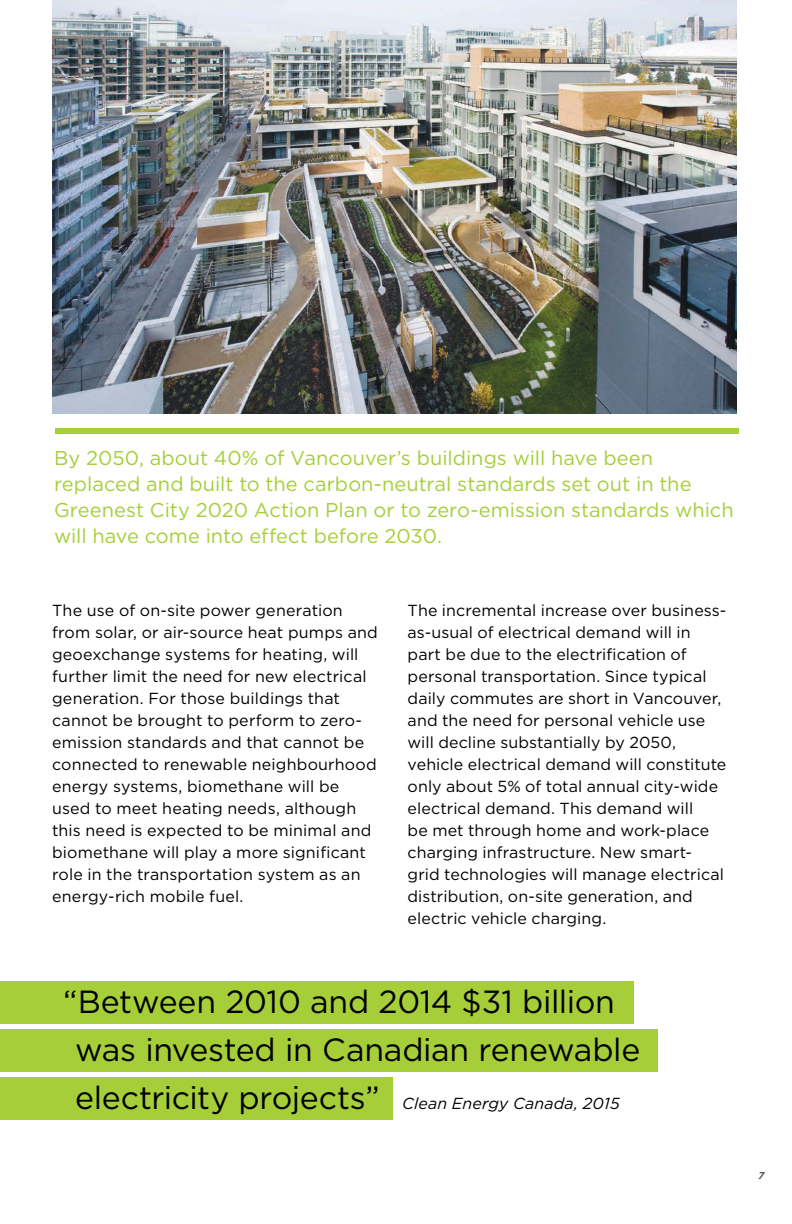
<style>
.page{position:relative;width:792px;height:1224px;background:#fff}
.page>*{position:absolute;margin:0;border:0;box-sizing:border-box;transform-origin:0 0}
.pullquote{font:32px/48px "Gotham HTF";letter-spacing:-.01em;color:#000}
.intro{font:20px/26px "Gotham HTF";color:#a6ce39}
.Body_text{font:16px/22px "Gotham HTF";letter-spacing:.01em;color:#000}
.pullquote-2{font:italic 16px "Gotham HTF";letter-spacing:.01em;color:#000}
.t1{font:italic 700 10px "Gotham HTF";color:#58595b}
.s1{font-style:normal;font-size:32px}
</style>
<div class="page">
<img style="left:52px;top:0;width:684px;height:414px">
<div style="left:0;top:982px;width:633px;height:42px;background:#a6ce39"></div>
<div style="left:0;top:1029px;width:657px;height:43px;background:#a6ce39"></div>
<div style="left:0;top:1077px;width:393px;height:43px;background:#a6ce39"></div>
<div style="left:55px;top:428px;width:684px;height:6px;background:#a6ce39"></div>
<p class="intro" style="left:54px;top:445px;width:681px">By 2050, about 40% of Vancouver’s buildings will have been replaced and built to the carbon-neutral standards set out in the Greenest City 2020 Action Plan or to zero-emission standards which will have come into effect before 2030.</p>
<p class="Body_text" style="left:52px;top:599px;width:327px">The use of on-site power generation from solar, or air-source heat pumps and geoexchange systems for heating, will further limit the need for new electrical generation. For those buildings that cannot be brought to perform to zero&shy;emission standards and that cannot be connected to renewable neighbourhood energy systems, biomethane will be used to meet heating needs, although this need is expected to be minimal and biomethane will play a more significant role in the transportation system as an energy-rich mobile fuel.</p>
<p class="Body_text" style="left:408px;top:599px;width:320px">The incremental increase over business&shy;as-usual of electrical demand will in part be due to the electrification of personal transportation. Since typical daily commutes are short in Vancouver, and the need for personal vehicle use will decline substantially by 2050, vehicle electrical demand will constitute only about 5% of total annual city-wide electrical demand. This demand will<br>be met through home and work-place charging infrastructure. New smart&shy;grid technologies will manage electrical distribution, on-site generation, and electric vehicle charging.</p>
<p class="pullquote" style="left:75px;top:977px;width:567px;text-indent:-12px">“Between 2010 and 2014 $31 billion was invested in Canadian renewable</p>
<p class="pullquote-2" style="left:75px;top:1094px;width:546px"><span class="s1">electricity projects”</span> Clean Energy Canada, 2015</p>
<p class="t1" style="left:759px;top:1170px;width:8px">7</p>
</div>
